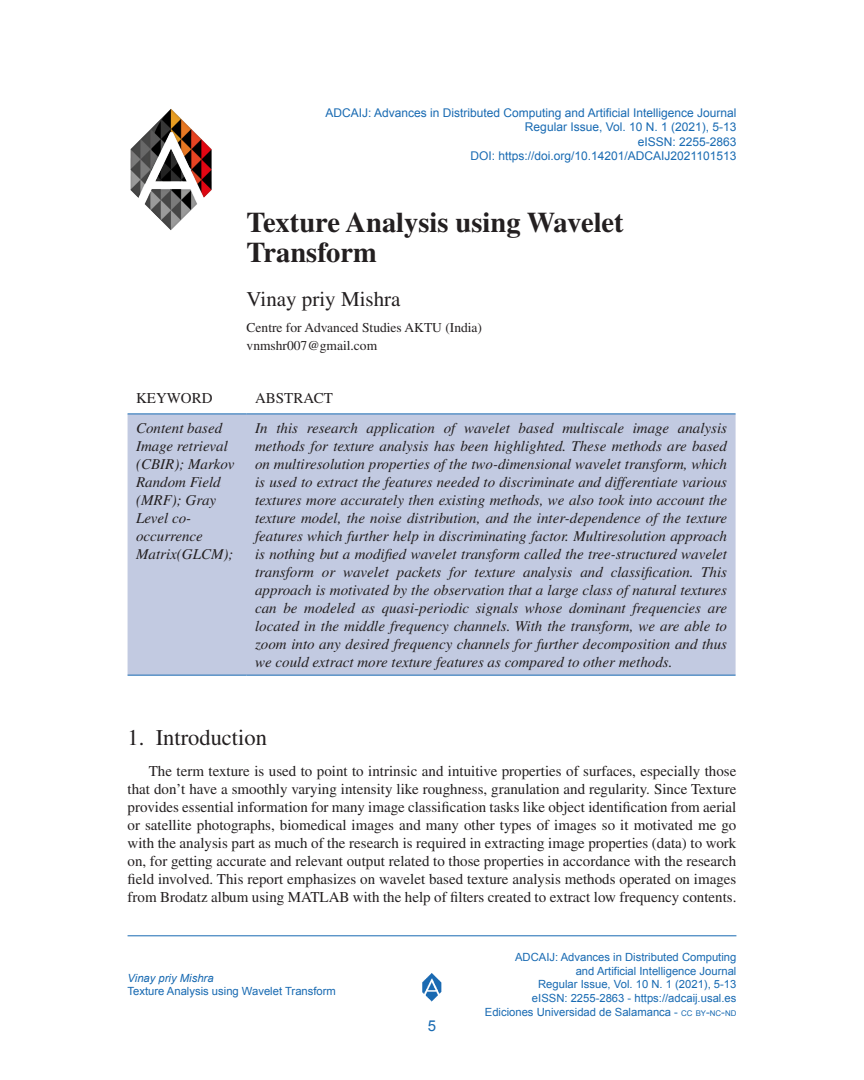
<style>
.page{position:relative;width:864px;height:1080px;background:#fff}
.page>*{position:absolute;margin:0;border:0;box-sizing:border-box;transform-origin:0 0}
.t1{font:700 28.5px/30px "Times LT Std";color:#231f20}
.t2{font:22.5px "Times LT Std";color:#231f20}
.t3{font:21px "Times LT Std";color:#231f20}
.t4{font:italic 15px/18px "Times LT Std";color:#231f20}
.t5{font:15px/18px "Times LT Std";color:#231f20;text-align:justify}
.t6{font:15px "Arial";color:#186ab2}
.t7{font:13.5px/18px "Times LT Std";color:#231f20}
.t8{font:12px/14.4px "Arial";color:#186ab2;text-align:right}
.t9{font:11.25px/14px "Arial";color:#186ab2;text-align:right}
.t10{font:italic 11.25px "Arial";color:#186ab2}
.s1{font-size:7.8px}
.s2{font-style:inherit}
</style>
<div class="page">
<img style="left:130px;top:109px;width:82px;height:121px">
<img style="left:422px;top:973px;width:20px;height:29px">
<hr style="left:128px;top:935px;width:608px;height:1px;background:#186ab2">
<div style="left:128px;top:415px;width:608px;height:260px;background:#c2cae1"></div>
<hr style="left:128px;top:675px;width:119px;height:1px;background:#186ab2">
<hr style="left:247px;top:675px;width:489px;height:1px;background:#186ab2">
<hr style="left:128px;top:414px;width:119px;height:1px;background:#186ab2">
<hr style="left:247px;top:414px;width:489px;height:1px;background:#186ab2">
<p class="t8" style="left:326px;top:105px;width:412px">ADCAIJ: Advances in Distributed Computing and Artificial Intelligence Journal Regular Issue, Vol. 10 N. 1 (2021), 5-13<br>eISSN: 2255-2863<br>DOI: https://doi.org/10.14201/ADCAIJ2021101513</p>
<h1 class="t1" style="left:247px;top:207px;width:379px">Texture Analysis using Wavelet<br>Transform</h1>
<h3 class="t3" style="left:247px;top:287px;width:155px">Vinay priy Mishra</h3>
<p class="t7" style="left:247px;top:319px;width:237px">Centre for Advanced Studies AKTU (India) vnmshr007@gmail.com</p>
<p class="t5" style="left:136px;top:389px;width:78px">KEYWORD</p>
<p class="t5" style="left:255px;top:389px;width:79px">ABSTRACT</p>
<p class="t4" style="left:136px;top:419px;width:100px">Content based<br>Image retrieval (CBIR); Markov<br>Random Field (MRF); Gray<br>Level co&shy;occurrence<br>Matrix(GLCM);</p>
<p class="t4" style="left:255px;top:419px;width:474px;text-align:justify">In this research application of wavelet based multiscale image analysis methods for texture analysis has been highlighted. These methods are based on multiresolution properties of the two-dimensional wavelet transform, which is used to extract the features needed to discriminate and differentiate various textures more accurately then existing methods, we also took into account the texture model, the noise distribution, and the inter-dependence of the texture features which further help in discriminating factor. Multiresolution approach is nothing but a modified wavelet transform called the tree-structured wavelet transform or wavelet packets for texture analysis and classification. This approach is motivated by the observation that a large class of natural textures can be modeled as quasi-periodic signals whose dominant frequencies are located in the middle frequency channels. With the transform, we are able to zoom into any desired frequency channels for further decomposition and thus we could extract more texture features as compared to other methods.</p>
<h2 class="t2" style="left:128px;top:725px;width:141px">1. Introduction</h2>
<p class="t5" style="left:128px;top:761px;width:610px;text-indent:21px">The term texture is used to point to intrinsic and intuitive properties of surfaces, especially those that don’t have a smoothly varying intensity like roughness, granulation and regularity. Since Texture provides essential information for many image classification tasks like object identification from aerial or satellite photographs, biomedical images and many other types of images so it motivated me go with the analysis part as much of the research is required in extracting image properties (data) to work on, for getting accurate and relevant output related to those properties in accordance with the research field involved. This report emphasizes on wavelet based texture analysis methods operated on images from Brodatz album using MATLAB with the help of filters created to extract low frequency contents.</p>
<p class="t10" style="left:128px;top:970px;width:88px">Vinay priy Mishra</p>
<p class="t9" style="left:128px;top:984px;width:210px">Texture Analysis using Wavelet Transform</p>
<p class="t6" style="left:428px;top:1017px;width:10px">5</p>
<p class="t9" style="left:485px;top:950px;width:253px">ADCAIJ: Advances in Distributed Computing<br>and Artificial Intelligence Journal<br>Regular Issue, Vol. 10 N. 1 (2021), 5-13<br>eISSN: 2255-2863 - https://adcaij.usal.es Ediciones Universidad de Salamanca - <span class="s1">CC BY</span><span class="s2">-</span><span class="s1">NC</span><span class="s2">-</span><span class="s1">ND</span></p>
</div>
